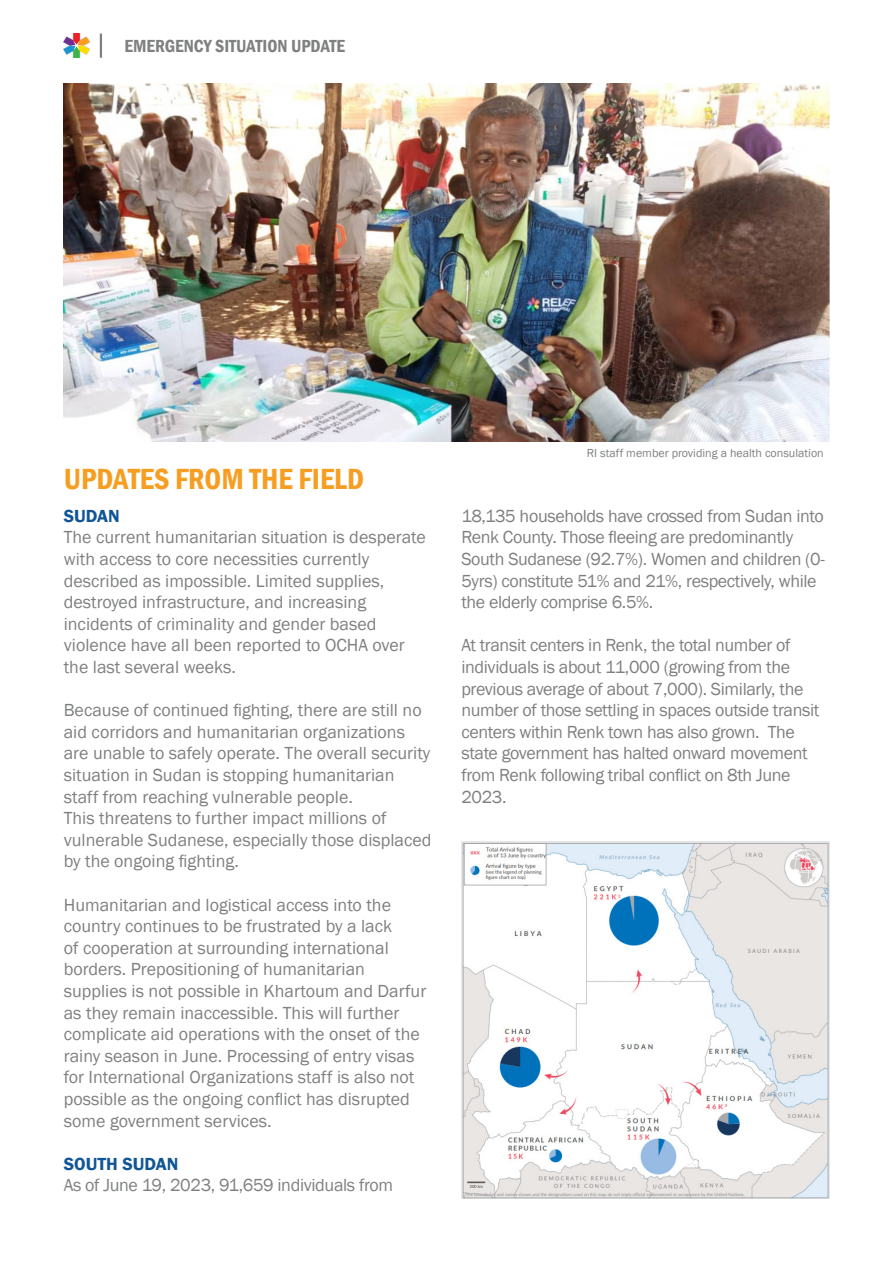
<style>
.page{position:relative;width:893px;height:1263px;background:#fff}
.page>*{position:absolute;margin:0;border:0;box-sizing:border-box;transform-origin:0 0}
.t1{font:600 condensed 30px "Franklin Gothic";color:#f69e21}
.t2{font:18px/21.6px "Franklin Gothic";color:#7f8080}
.t3{font:18px/21.6px "Franklin Gothic";letter-spacing:-.02em;color:#7f8080}
.t4{font:600 condensed 18px "Franklin Gothic";color:#7f8080}
.t5{font:600 18px "Franklin Gothic";color:#105596}
.t6{font:12px "Franklin Gothic";color:#7f8080}
</style>
<div class="page">
<img style="left:64px;top:34px;width:25px;height:24px">
<hr style="left:100px;top:34px;width:2px;height:24px;background:#7f8080">
<img style="left:64px;top:83px;width:765px;height:358px">
<img style="left:461px;top:842px;width:368px;height:357px">
<p class="t4" style="left:124px;top:34px;width:222px">EMERGENCY SITUATION UPDATE</p>
<p class="t1" style="left:64px;top:459px;width:302px">UPDATES FROM THE FIELD</p>
<p class="t5" style="left:64px;top:505px;width:57px">SUDAN</p>
<p class="t2" style="left:64px;top:527px;width:363px">The current humanitarian situation is desperate with access to core necessities currently described as impossible. Limited supplies, destroyed infrastructure, and increasing incidents of criminality and gender based violence have all been reported to OCHA over the last several weeks.</p>
<p class="t2" style="left:64px;top:700px;width:369px">Because of continued fighting, there are still no aid corridors and humanitarian organizations are unable to safely operate. The overall security situation in Sudan is stopping humanitarian staff from reaching vulnerable people.<br>This threatens to further impact millions of vulnerable Sudanese, especially those displaced by the ongoing fighting.</p>
<p class="t2" style="left:64px;top:894px;width:364px">Humanitarian and logistical access into the country continues to be frustrated by a lack<br>of cooperation at surrounding international borders. Prepositioning of humanitarian supplies is not possible in Khartoum and Darfur as they remain inaccessible. This will further complicate aid operations with the onset of the rainy season in June. Processing of entry visas for International Organizations staff is also not possible as the ongoing conflict has disrupted some government services.</p>
<p class="t5" style="left:64px;top:1153px;width:116px">SOUTH SUDAN</p>
<p class="t3" style="left:64px;top:1175px;width:331px">As of June 19, 2023, 91,659 individuals from</p>
<p class="t6" style="left:587px;top:446px;width:238px">RI staff member providing a health consulation</p>
<p class="t3" style="left:461px;top:505px;width:365px">18,135 households have crossed from Sudan into Renk County. Those fleeing are predominantly South Sudanese (92.7%). Women and children (0- 5yrs) constitute 51% and 21%, respectively, while the elderly comprise 6.5%.</p>
<p class="t3" style="left:461px;top:635px;width:360px">At transit centers in Renk, the total number of individuals is about 11,000 (growing from the previous average of about 7,000). Similarly, the number of those settling in spaces outside transit centers within Renk town has also grown. The state government has halted onward movement from Renk following tribal conflict on 8th June 2023.</p>
</div>
